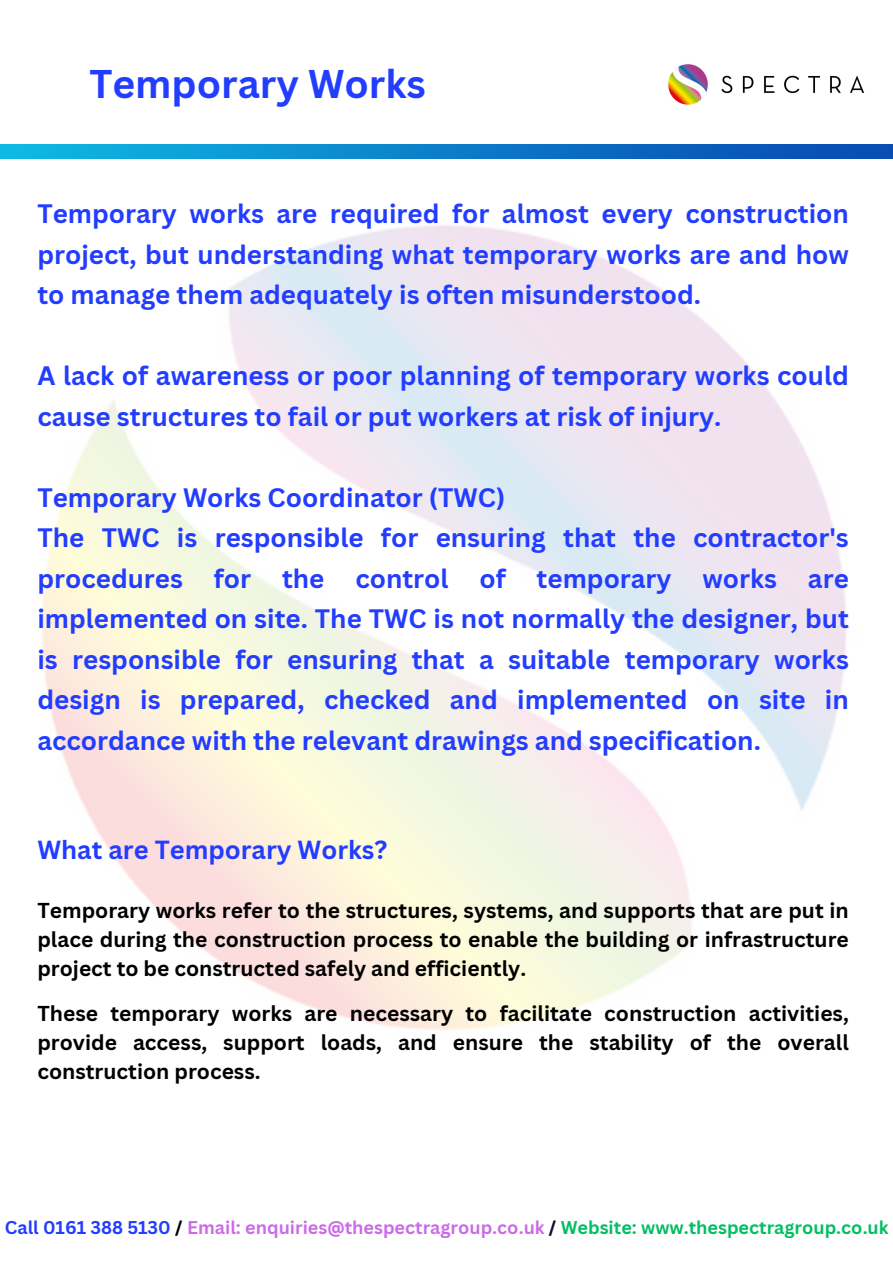
<style>
.page{position:relative;width:893px;height:1264px;background:#fff}
.page>*{position:absolute;margin:0;border:0;box-sizing:border-box;transform-origin:0 0}
.t1{font:700 39px "Canva Sans";color:#233dff}
.t2{font:700 25.95px/40.5px "Canva Sans";color:#233dff}
.t3{font:700 25.5px "Canva Sans";color:#233dff}
.t4{font:700 21px/29px "Canva Sans";color:#000;text-align:justify}
.t5{font:700 18px "Canva Sans";color:#cb6ce6}
.s1{color:#233dff}
.s2{color:#000}
.s3{color:#050a30}
.s4{color:#00bf63}
</style>
<div class="page">
<img style="left:0;top:145px;width:892px;height:13px">
<img style="left:668px;top:64px;width:197px;height:41px">
<p class="t1" style="left:89px;top:57px;width:338px">Temporary Works</p>
<h2 class="t2" style="left:37px;top:193px;width:813px;text-align:justify">Temporary works are required for almost every construction project, but understanding what temporary works are and how to manage them adequately is often misunderstood.</h2>
<h2 class="t2" style="left:37px;top:355px;width:813px">A lack of awareness or poor planning of temporary works could cause structures to fail or put workers at risk of injury.</h2>
<h2 class="t2" style="left:37px;top:476px;width:813px">Temporary Works Coordinator (TWC)<br>The TWC is responsible for ensuring that the contractor's procedures for the control of temporary works are implemented on site. The TWC is not normally the designer, but is responsible for ensuring that a suitable temporary works design is prepared, checked and implemented on site in accordance with the relevant drawings and specification.</h2>
<h2 class="t3" style="left:37px;top:831px;width:351px">What are Temporary Works?</h2>
<h3 class="t4" style="left:37px;top:894px;width:813px">Temporary works refer to the structures, systems, and supports that are put in place during the construction process to enable the building or infrastructure project to be constructed safely and efficiently.</h3>
<h3 class="t4" style="left:37px;top:997px;width:812px">These temporary works are necessary to facilitate construction activities, provide access, support loads, and ensure the stability of the overall construction process.</h3>
<p class="t5" style="left:5px;top:1214px;width:885px"><span class="s1">Call 0161 388 5130</span> <span class="s2">/</span> Email: enquiries@thespectragroup.co.uk <span class="s3">/</span> <span class="s4">Website: www.thespectragroup.co.uk</span></p>
</div>
